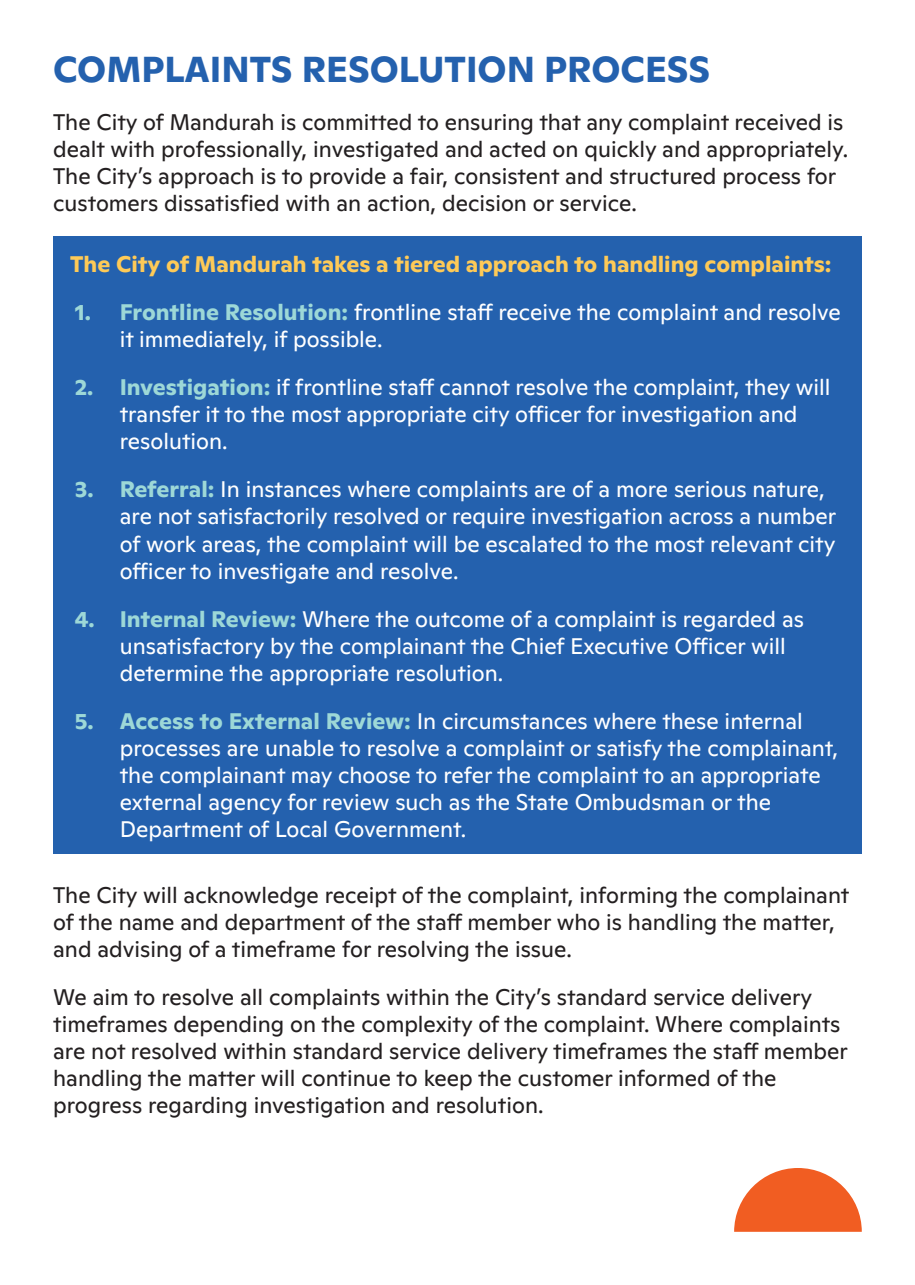
<style>
.page{position:relative;width:915px;height:1285px;background:#fff}
.page>*{position:absolute;margin:0;border:0;box-sizing:border-box;transform-origin:0 0}
.t1{font:700 36px "Ginto Normal";color:#2461ae}
.t2{font:22.5px/27px "Ginto Normal";color:#fff}
.t3{font:22.5px/27px "Ginto Normal";color:#231f20}
.t4{font:700 22.5px "Ginto Normal";color:#feca57}
.s1{font-weight:700;color:#9dd8d7}
</style>
<div class="page">
<div style="left:53px;top:237px;width:808px;height:617px;background:#2461ae"></div>
<svg style="left:734px;top:1168px;width:127px;height:63px"></svg>
<p class="t1" style="left:53px;top:42px;width:658px">COMPLAINTS RESOLUTION PROCESS</p>
<p class="t3" style="left:53px;top:107px;width:796px">The City of Mandurah is committed to ensuring that any complaint received is dealt with professionally, investigated and acted on quickly and appropriately.<br>The City’s approach is to provide a fair, consistent and structured process for customers dissatisfied with an action, decision or service.</p>
<p class="t4" style="left:70px;top:246px;width:762px">The City of Mandurah takes a tiered approach to handling complaints:</p>
<p class="t2" style="left:120px;top:297px;width:722px;text-indent:-45px"><span class="s1">1. Frontline Resolution:</span> frontline staff receive the complaint and resolve it immediately, if possible.</p>
<p class="t2" style="left:120px;top:372px;width:712px;text-indent:-45px"><span class="s1">2. Investigation:</span> if frontline staff cannot resolve the complaint, they will transfer it to the most appropriate city officer for investigation and resolution.</p>
<p class="t2" style="left:120px;top:474px;width:717px;text-indent:-45px"><span class="s1">3. Referral:</span> In instances where complaints are of a more serious nature, are not satisfactorily resolved or require investigation across a number of work areas, the complaint will be escalated to the most relevant city officer to investigate and resolve.</p>
<p class="t2" style="left:120px;top:603px;width:685px;text-indent:-45px"><span class="s1">4. Internal Review:</span> Where the outcome of a complaint is regarded as unsatisfactory by the complainant the Chief Executive Officer will determine the appropriate resolution.</p>
<p class="t2" style="left:120px;top:706px;width:719px;text-indent:-45px"><span class="s1">5. Access to External Review:</span> In circumstances where these internal processes are unable to resolve a complaint or satisfy the complainant, the complainant may choose to refer the complaint to an appropriate external agency for review such as the State Ombudsman or the Department of Local Government.</p>
<p class="t3" style="left:53px;top:879px;width:797px">The City will acknowledge receipt of the complaint, informing the complainant of the name and department of the staff member who is handling the matter, and advising of a timeframe for resolving the issue.</p>
<p class="t3" style="left:53px;top:981px;width:795px">We aim to resolve all complaints within the City’s standard service delivery timeframes depending on the complexity of the complaint. Where complaints are not resolved within standard service delivery timeframes the staff member handling the matter will continue to keep the customer informed of the progress regarding investigation and resolution.</p>
</div>
